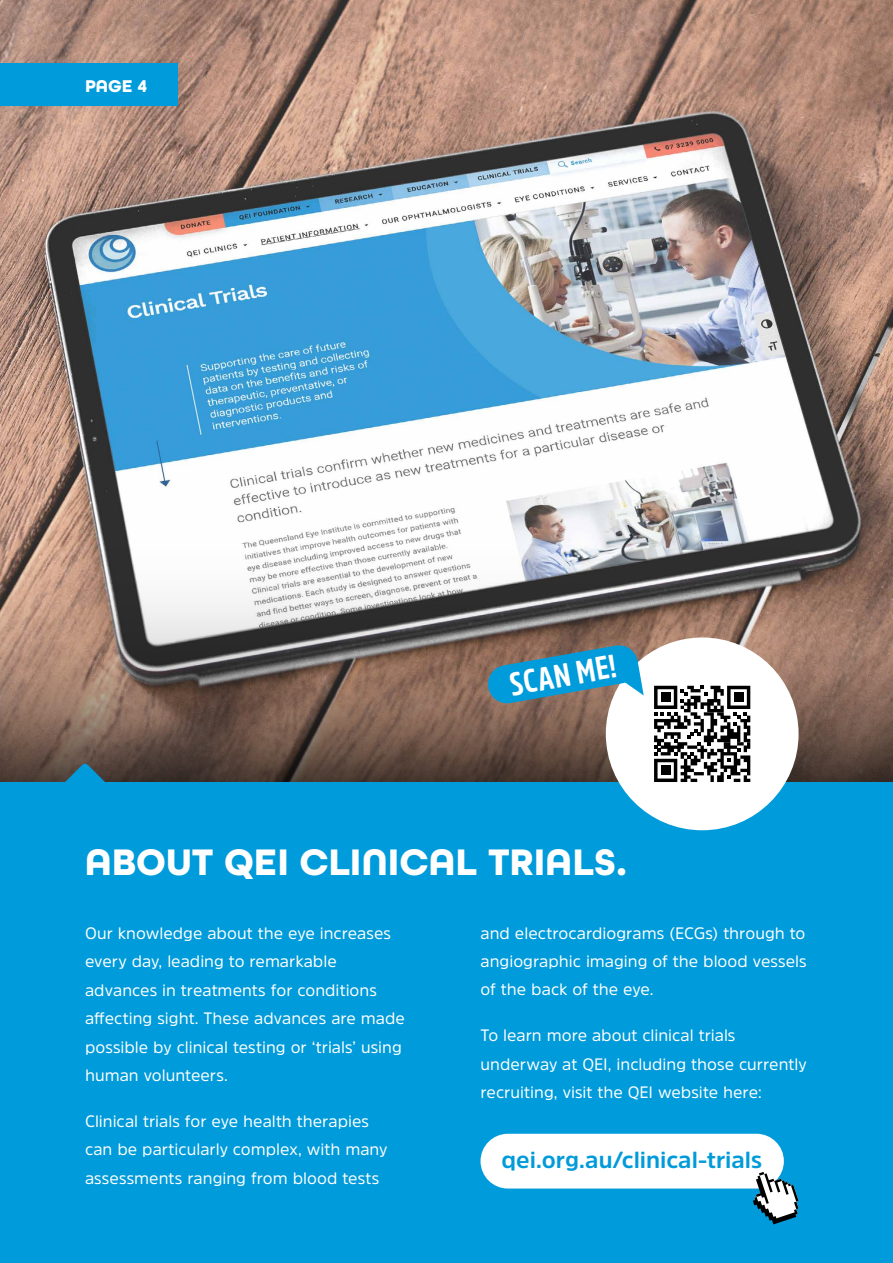
<style>
.page{position:relative;width:893px;height:1263px;background:#fff}
.page>*{position:absolute;margin:0;border:0;box-sizing:border-box;transform-origin:0 0}
.t1{font:700 39px "All Round Gothic";color:#fff}
.t2{font:700 32.4px "Amsi Pro Cond";color:#fff}
.t3{font:700 23.25px "Amsi Pro";color:#009bda}
.t4{font:700 18px "All Round Gothic";color:#fff}
.t5{font:16.5px/28.5px "Amsi Pro";color:#fff}
</style>
<div class="page">
<img style="left:0;top:0;width:893px;height:514px">
<svg style="left:0;top:514px;width:893px;height:268px"></svg>
<div style="left:0;top:782px;width:893px;height:481px;background:#009bda"></div>
<svg style="left:63px;top:763px;width:44px;height:19px"></svg>
<div style="left:0;top:64px;width:178px;height:42px;background:#009bda"></div>
<div style="left:480px;top:1134px;width:304px;height:54px;background:#fff;border-radius:27px"></div>
<svg style="left:753px;top:1172px;width:46px;height:52px"></svg>
<div style="left:606px;top:637px;width:193px;height:193px;background:#fff;border-radius:50%"></div>
<svg style="left:654px;top:686px;width:96px;height:96px"></svg>
<div style="left:661px;top:692px;width:10px;height:10px;background:#000"></div>
<div style="left:734px;top:692px;width:10px;height:10px;background:#000"></div>
<div style="left:661px;top:765px;width:10px;height:10px;background:#000"></div>
<svg style="left:486px;top:644px;width:158px;height:61px;background:#4190b0"></svg>
<p class="t4" style="left:85px;top:75px;width:64px">PAGE 4</p>
<h2 class="t2" style="left:506px;top:662px;width:109px;rotate:-10deg">SCAN ME!</h2>
<h1 class="t1" style="left:85px;top:839px;width:543px">ABOUT QEI CLINICAL TRIALS.</h1>
<p class="t5" style="left:85px;top:918px;width:321px">Our knowledge about the eye increases every day, leading to remarkable advances in treatments for conditions affecting sight. These advances are made possible by clinical testing or ‘trials’ using human volunteers.</p>
<p class="t5" style="left:85px;top:1106px;width:304px">Clinical trials for eye health therapies can be particularly complex, with many assessments ranging from blood tests</p>
<p class="t5" style="left:480px;top:918px;width:328px;text-align:justify">and electrocardiograms (ECGs) through to angiographic imaging of the blood vessels of the back of the eye.</p>
<p class="t5" style="left:480px;top:1020px;width:328px">To learn more about clinical trials underway at QEI, including those currently recruiting, visit the QEI website here:</p>
<h3 class="t3" style="left:502px;top:1144px;width:262px">qei.org.au/clinical-trials</h3>
</div>
